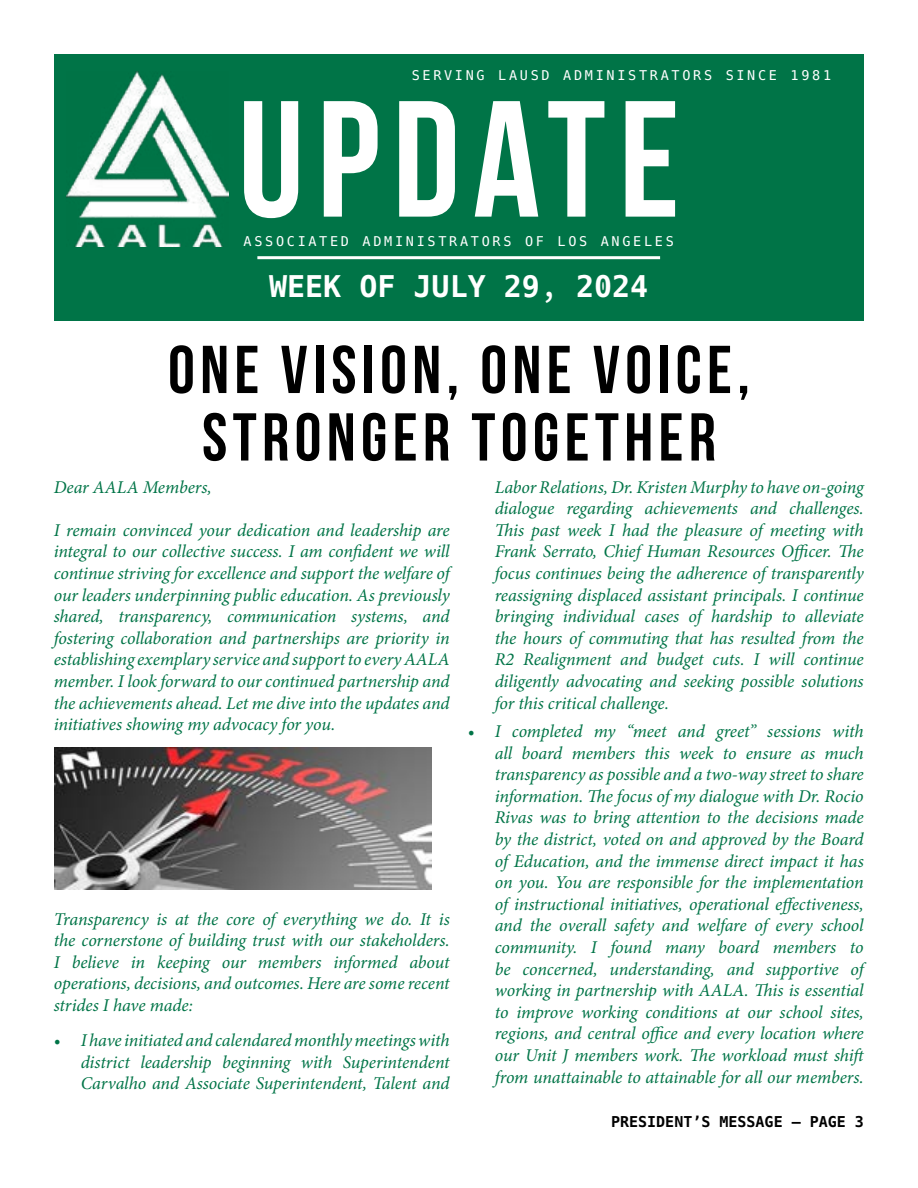
<style>
.page{position:relative;width:918px;height:1188px;background:#fff}
.page>*{position:absolute;margin:0;border:0;box-sizing:border-box;transform-origin:0 0}
.t1{font:165px "Bebas Neue";letter-spacing:.08em;color:#fff}
.t2{font:67.5px/67.5px "Bebas Neue";letter-spacing:.08em;color:#000;text-align:center}
.t3{font:700 30px "Hack";color:#fff}
.t4{font:italic 18px/21.6px "Minion Pro";letter-spacing:-.01em;color:#007447;text-align:justify}
.t5{font:700 15px "Hack";color:#000}
.t6{font:13.5px "Hack";letter-spacing:.2em;color:#fff}
</style>
<div class="page">
<div style="left:54px;top:54px;width:810px;height:267px;background:#007447"></div>
<img style="left:54px;top:747px;width:378px;height:142px">
<hr style="left:257px;top:256px;width:403px;height:3px;background:#fff">
<img style="left:67px;top:71px;width:162px;height:176px">
<p class="t6" style="left:412px;top:67px;width:421px">SERVING LAUSD ADMINISTRATORS SINCE 1981</p>
<h1 class="t1" style="left:238px;top:69px;width:443px">UPDATE</h1>
<p class="t6" style="left:244px;top:232px;width:432px">ASSOCIATED ADMINISTRATORS OF LOS ANGELES</p>
<h3 class="t3" style="left:269px;top:268px;width:381px">WEEK OF JULY 29, 2024</h3>
<h2 class="t2" style="left:168px;top:335px;width:583px">ONE VISION, ONE VOICE,<br>STRONGER TOGETHER</h2>
<p class="t4" style="left:54px;top:476px;width:159px">Dear AALA Members,</p>
<p class="t4" style="left:54px;top:519px;width:398px">I remain convinced your dedication and leadership are integral to our collective success. I am confident we will continue striving for excellence and support the welfare of our leaders underpinning public education. As previously shared, transparency, communication systems, and fostering collaboration and partnerships are priority in establishing exemplary service and support to every AALA member. I look forward to our continued partnership and the achievements ahead. Let me dive into the updates and initiatives showing my advocacy for you.</p>
<p class="t4" style="left:54px;top:908px;width:398px">Transparency is at the core of everything we do. It is the cornerstone of building trust with our stakeholders.<br>I believe in keeping our members informed about operations, decisions, and outcomes. Here are some recent strides I have made:</p>
<p class="t4" style="left:81px;top:1030px;width:371px;text-indent:-27px">• I have initiated and calendared monthly meetings with district leadership beginning with Superintendent Carvalho and Associate Superintendent, Talent and</p>
<p class="t4" style="left:495px;top:476px;width:371px">Labor Relations, Dr. Kristen Murphy to have on-going dialogue regarding achievements and challenges.<br>This past week I had the pleasure of meeting with Frank Serrato, Chief Human Resources Officer. The focus continues being the adherence of transparently reassigning displaced assistant principals. I continue bringing individual cases of hardship to alleviate the hours of commuting that has resulted from the R2 Realignment and budget cuts. I will continue diligently advocating and seeking possible solutions for this critical challenge.</p>
<p class="t4" style="left:495px;top:720px;width:373px;text-align:left;text-indent:-27px">• I completed my “meet and greet” sessions with all board members this week to ensure as much transparency as possible and a two-way street to share information. The focus of my dialogue with Dr. Rocio Rivas was to bring attention to the decisions made by the district, voted on and approved by the Board of Education, and the immense direct impact it has on you. You are responsible for the implementation of instructional initiatives, operational effectiveness, and the overall safety and welfare of every school community. I found many board members to be concerned, understanding, and supportive of working in partnership with AALA. This is essential to improve working conditions at our school sites, regions, and central office and every location where our Unit J members work. The workload must shift from unattainable to attainable for all our members.</p>
<p class="t5" style="left:611px;top:1112px;width:254px">PRESIDENT’S MESSAGE – PAGE 3</p>
</div>
